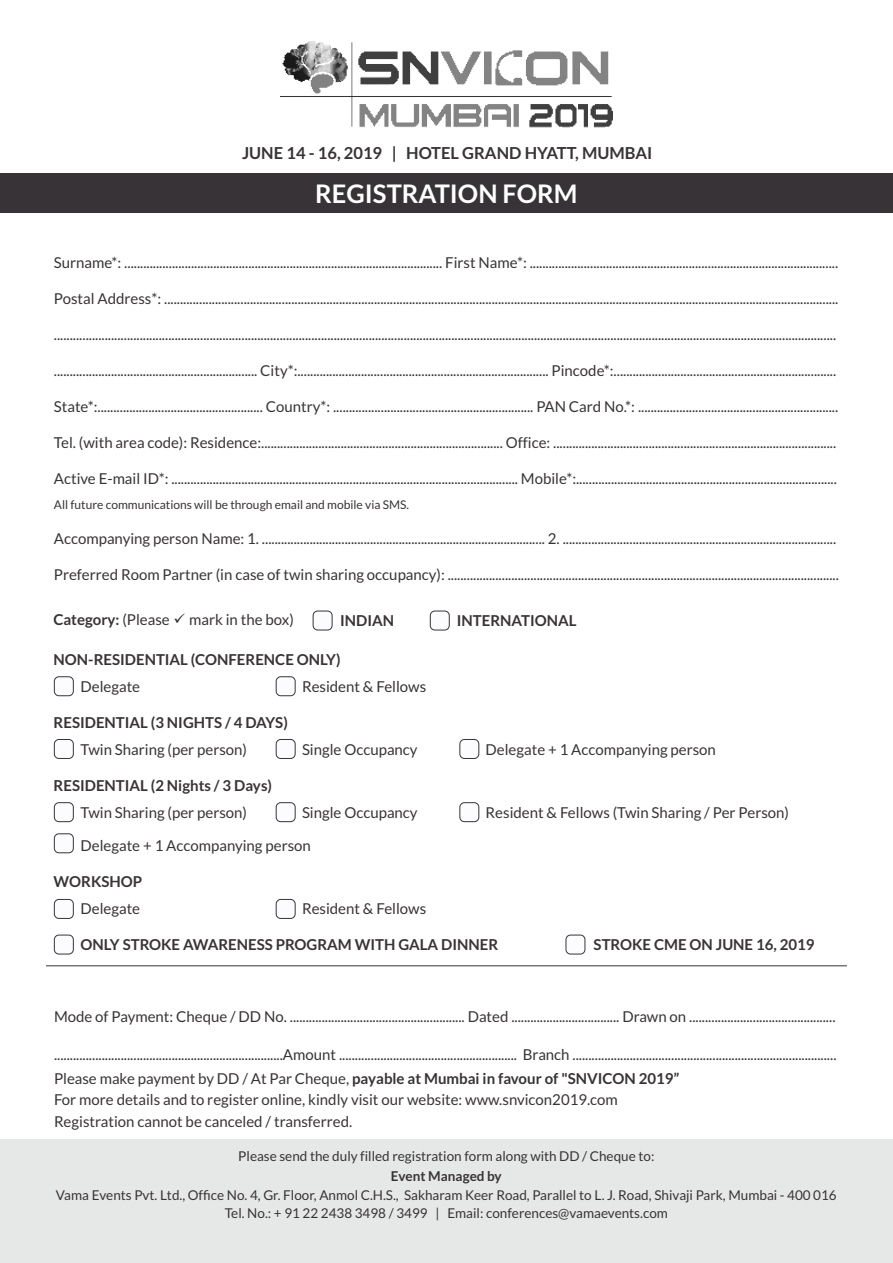
<style>
.page{position:relative;width:893px;height:1263px;background:#fff}
.page>*{position:absolute;margin:0;border:0;box-sizing:border-box;transform-origin:0 0}
.t1{font:700 25.5px "Lato";color:#fff}
.t2{font:700 16.5px "Lato";color:#383336}
.t3{font:15px/23.4px "Lato";color:#383336}
.t4{font:700 15px "Lato";color:#383336}
.t5{font:13.5px/17.9px "Lato";color:#383336;text-align:center}
.t6{font:700 13.5px "Lato";color:#383336}
.t7{font:12px "Lato";color:#383336}
.s1{font-weight:700}
</style>
<div class="page">
<div style="left:0;top:1139px;width:893px;height:124px;background:#e6e8e8"></div>
<div style="left:0;top:173px;width:893px;height:40px;background:#383336"></div>
<img style="left:281px;top:41px;width:331px;height:87px">
<div style="left:54px;top:676px;width:20px;height:20px;background:#fcfcff;border:1px solid #383336;border-radius:5px"></div>
<div style="left:313px;top:611px;width:19px;height:19px;background:#fcfcff;border:1px solid #383336;border-radius:5px"></div>
<div style="left:430px;top:611px;width:20px;height:19px;background:#fcfcff;border:1px solid #383336;border-radius:5px"></div>
<div style="left:276px;top:676px;width:20px;height:20px;background:#fcfcff;border:1px solid #383336;border-radius:5px"></div>
<div style="left:54px;top:739px;width:20px;height:20px;background:#fcfcff;border:1px solid #383336;border-radius:5px"></div>
<div style="left:54px;top:802px;width:20px;height:20px;background:#fcfcff;border:1px solid #383336;border-radius:5px"></div>
<div style="left:54px;top:833px;width:20px;height:20px;background:#fcfcff;border:1px solid #383336;border-radius:5px"></div>
<div style="left:276px;top:739px;width:20px;height:20px;background:#fcfcff;border:1px solid #383336;border-radius:5px"></div>
<div style="left:276px;top:802px;width:20px;height:20px;background:#fcfcff;border:1px solid #383336;border-radius:5px"></div>
<div style="left:459px;top:802px;width:20px;height:20px;background:#fcfcff;border:1px solid #383336;border-radius:5px"></div>
<div style="left:459px;top:739px;width:20px;height:20px;background:#fcfcff;border:1px solid #383336;border-radius:5px"></div>
<div style="left:54px;top:935px;width:20px;height:19px;background:#fcfcff;border:1px solid #383336;border-radius:5px"></div>
<div style="left:566px;top:935px;width:19px;height:19px;background:#fcfcff;border:1px solid #383336;border-radius:5px"></div>
<div style="left:276px;top:899px;width:20px;height:20px;background:#fcfcff;border:1px solid #383336;border-radius:5px"></div>
<div style="left:54px;top:899px;width:20px;height:20px;background:#fcfcff;border:1px solid #383336;border-radius:5px"></div>
<hr style="left:46px;top:965px;width:801px;height:1px;background:#383336">
<p class="t2" style="left:242px;top:146px;width:412px">JUNE 14 - 16, 2019 | HOTEL GRAND HYATT, MUMBAI</p>
<h1 class="t1" style="left:315px;top:182px;width:264px">REGISTRATION FORM</h1>
<p class="t3" style="left:54px;top:252px;width:786px">Surname*: .................................................................................................... First Name*: .................................................................................................</p>
<p class="t3" style="left:54px;top:288px;width:786px">Postal Address*: ....................................................................................................................................................................................................................</p>
<p class="t3" style="left:54px;top:324px;width:784px">......................................................................................................................................................................................................................................................</p>
<p class="t3" style="left:54px;top:360px;width:784px">................................................................ City*:............................................................................... Pincode*:......................................................................</p>
<p class="t3" style="left:54px;top:396px;width:786px">State*:.................................................... Country*: ............................................................... PAN Card No.*: ...............................................................</p>
<p class="t3" style="left:54px;top:432px;width:784px">Tel. (with area code): Residence:............................................................................ Office: .........................................................................................</p>
<p class="t3" style="left:54px;top:468px;width:784px">Active E-mail ID*: ............................................................................................................. Mobile*:..................................................................................</p>
<p class="t7" style="left:54px;top:499px;width:357px">All future communications will be through email and mobile via SMS.</p>
<p class="t3" style="left:54px;top:528px;width:784px">Accompanying person Name: 1. ......................................................................................... 2. ......................................................................................</p>
<p class="t3" style="left:54px;top:564px;width:786px">Preferred Room Partner (in case of twin sharing occupancy): ...........................................................................................................................</p>
<p class="t3" style="left:53px;top:609px;width:242px"><span class="s1">Category:</span> (Please ✓ mark in the box)</p>
<p class="t4" style="left:340px;top:614px;width:55px">INDIAN</p>
<p class="t4" style="left:457px;top:614px;width:121px">INTERNATIONAL</p>
<p class="t4" style="left:54px;top:653px;width:288px">NON-RESIDENTIAL (CONFERENCE ONLY)</p>
<p class="t3" style="left:81px;top:676px;width:61px">Delegate</p>
<p class="t3" style="left:302px;top:676px;width:126px">Resident &amp; Fellows</p>
<p class="t4" style="left:54px;top:716px;width:236px">RESIDENTIAL (3 NIGHTS / 4 DAYS)</p>
<p class="t3" style="left:81px;top:739px;width:168px">Twin Sharing (per person)</p>
<p class="t3" style="left:302px;top:739px;width:117px">Single Occupancy</p>
<p class="t3" style="left:486px;top:739px;width:232px">Delegate + 1 Accompanying person</p>
<p class="t4" style="left:54px;top:779px;width:220px">RESIDENTIAL (2 Nights / 3 Days)</p>
<p class="t3" style="left:81px;top:802px;width:168px">Twin Sharing (per person)</p>
<p class="t3" style="left:302px;top:802px;width:117px">Single Occupancy</p>
<p class="t3" style="left:486px;top:802px;width:305px">Resident &amp; Fellows (Twin Sharing / Per Person)</p>
<p class="t3" style="left:81px;top:834px;width:232px">Delegate + 1 Accompanying person</p>
<p class="t4" style="left:54px;top:875px;width:90px">WORKSHOP</p>
<p class="t3" style="left:81px;top:897px;width:61px">Delegate</p>
<p class="t3" style="left:302px;top:897px;width:126px">Resident &amp; Fellows</p>
<p class="t4" style="left:81px;top:938px;width:419px">ONLY STROKE AWARENESS PROGRAM WITH GALA DINNER</p>
<p class="t4" style="left:594px;top:938px;width:222px">STROKE CME ON JUNE 16, 2019</p>
<p class="t3" style="left:54px;top:1006px;width:783px">Mode of Payment: Cheque / DD No. ....................................................... Dated .................................. Drawn on ..............................................</p>
<p class="t3" style="left:54px;top:1044px;width:784px">........................................................................Amount ........................................................ Branch ...................................................................................<br>Please make payment by DD / At Par Cheque, <span class="s1">payable at Mumbai in favour of "SNVICON 2019”</span></p>
<p class="t3" style="left:54px;top:1090px;width:565px;line-height:21.6px">For more details and to register online, kindly visit our website: www.snvicon2019.com<br>Registration cannot be canceled / transferred.</p>
<p class="t5" style="left:238px;top:1148px;width:418px">Please send the duly filled registration form along with DD / Cheque to:</p>
<p class="t6" style="left:391px;top:1170px;width:112px">Event Managed by</p>
<p class="t5" style="left:56px;top:1187px;width:782px">Vama Events Pvt. Ltd., Office No. 4, Gr. Floor, Anmol C.H.S., Sakharam Keer Road, Parallel to L. J. Road, Shivaji Park, Mumbai - 400 016<br>Tel. No.: + 91 22 2438 3498 / 3499 | Email: conferences@vamaevents.com</p>
</div>
